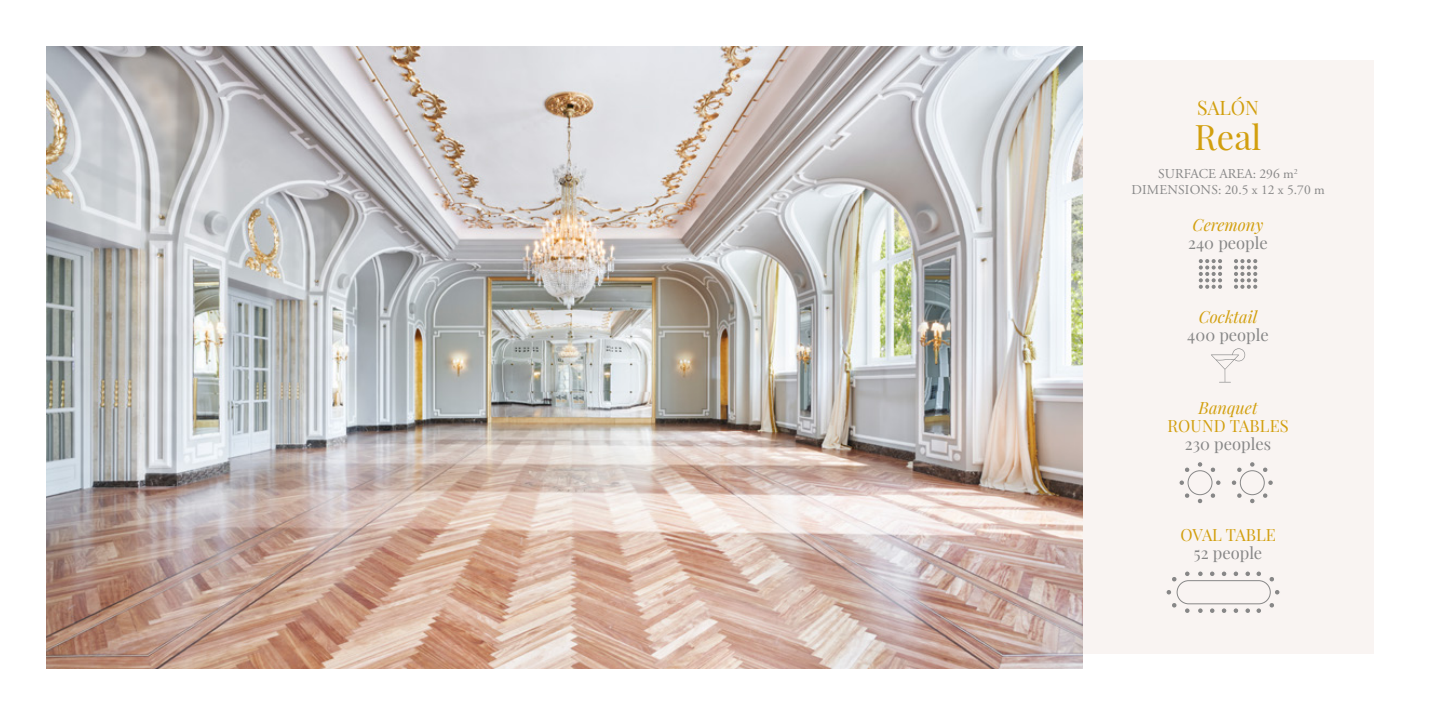
<style>
.page{position:relative;width:1429px;height:715px;background:#fff}
.page>*{position:absolute;margin:0;border:0;box-sizing:border-box;transform-origin:0 0}
.t1{font:34.5px "Playfair Display";color:#d29f0e}
.t2{font:19.5px "Playfair Display";letter-spacing:-.005em;color:#d29f0e}
.t3{font:16.5px "Playfair Display";color:#878787}
.t4{font:italic 16.5px "Playfair Display";color:#d29f0e}
.t5{font:16.5px "Playfair Display";letter-spacing:.005em;color:#d29f0e}
.t6{font:13.5px/16.2px "Adobe Garamond Pro";color:#878787;text-align:center}
</style>
<div class="page">
<div style="left:1061px;top:61px;width:312px;height:593px;background:#f9f4f2"></div>
<div style="left:1196px;top:460px;width:7px;height:8px;border:2px solid #f9f4f2;border-radius:50%"></div>
<div style="left:1248px;top:460px;width:8px;height:8px;border:2px solid #f9f4f2;border-radius:50%"></div>
<div style="left:1214px;top:479px;width:8px;height:7px;border:2px solid #f9f4f2;border-radius:50%"></div>
<div style="left:1178px;top:479px;width:7px;height:7px;border:2px solid #f9f4f2;border-radius:50%"></div>
<div style="left:1267px;top:479px;width:7px;height:7px;border:2px solid #f9f4f2;border-radius:50%"></div>
<div style="left:1230px;top:479px;width:7px;height:7px;border:2px solid #f9f4f2;border-radius:50%"></div>
<svg style="left:1179px;top:461px;width:42px;height:43px"></svg>
<svg style="left:1231px;top:461px;width:42px;height:43px"></svg>
<div style="left:1176px;top:580px;width:94px;height:24px;border:1px solid #878787;border-radius:12px"></div>
<div style="left:1183px;top:569px;width:8px;height:8px;border:2px solid #f9f4f2;border-radius:50%"></div>
<div style="left:1196px;top:569px;width:8px;height:8px;border:2px solid #f9f4f2;border-radius:50%"></div>
<div style="left:1208px;top:569px;width:8px;height:8px;border:2px solid #f9f4f2;border-radius:50%"></div>
<div style="left:1220px;top:569px;width:8px;height:8px;border:2px solid #f9f4f2;border-radius:50%"></div>
<div style="left:1232px;top:569px;width:7px;height:8px;border:2px solid #f9f4f2;border-radius:50%"></div>
<svg style="left:1233px;top:570px;width:15px;height:6px"></svg>
<div style="left:1244px;top:569px;width:7px;height:8px;border:2px solid #f9f4f2;border-radius:50%"></div>
<div style="left:1255px;top:570px;width:7px;height:6px;background:#878787;border-radius:50%"></div>
<div style="left:1255px;top:569px;width:7px;height:8px;border:2px solid #f9f4f2;border-radius:50%"></div>
<div style="left:1183px;top:606px;width:8px;height:8px;border:2px solid #f9f4f2;border-radius:50%"></div>
<div style="left:1196px;top:606px;width:8px;height:8px;border:2px solid #f9f4f2;border-radius:50%"></div>
<div style="left:1208px;top:606px;width:8px;height:8px;border:2px solid #f9f4f2;border-radius:50%"></div>
<div style="left:1220px;top:606px;width:8px;height:8px;border:2px solid #f9f4f2;border-radius:50%"></div>
<div style="left:1232px;top:606px;width:7px;height:8px;border:2px solid #f9f4f2;border-radius:50%"></div>
<svg style="left:1233px;top:607px;width:15px;height:6px"></svg>
<div style="left:1244px;top:606px;width:7px;height:8px;border:2px solid #f9f4f2;border-radius:50%"></div>
<div style="left:1255px;top:607px;width:7px;height:6px;background:#878787;border-radius:50%"></div>
<div style="left:1255px;top:606px;width:7px;height:8px;border:2px solid #f9f4f2;border-radius:50%"></div>
<svg style="left:1266px;top:577px;width:8px;height:6px"></svg>
<div style="left:1273px;top:588px;width:8px;height:7px;border:2px solid #f9f4f2;border-radius:50%"></div>
<div style="left:1165px;top:588px;width:7px;height:7px;border:2px solid #f9f4f2;border-radius:50%"></div>
<svg style="left:1267px;top:589px;width:13px;height:19px"></svg>
<svg style="left:1166px;top:570px;width:24px;height:43px"></svg>
<div style="left:1197px;top:257px;width:7px;height:7px;border:2px solid #f9f4f2;border-radius:50%"></div>
<div style="left:1232px;top:257px;width:7px;height:7px;border:2px solid #f9f4f2;border-radius:50%"></div>
<div style="left:1197px;top:264px;width:7px;height:7px;border:2px solid #f9f4f2;border-radius:50%"></div>
<div style="left:1232px;top:264px;width:7px;height:7px;border:2px solid #f9f4f2;border-radius:50%"></div>
<div style="left:1197px;top:270px;width:7px;height:7px;border:2px solid #f9f4f2;border-radius:50%"></div>
<div style="left:1232px;top:270px;width:7px;height:7px;border:2px solid #f9f4f2;border-radius:50%"></div>
<div style="left:1197px;top:277px;width:7px;height:7px;border:2px solid #f9f4f2;border-radius:50%"></div>
<div style="left:1232px;top:277px;width:7px;height:7px;border:2px solid #f9f4f2;border-radius:50%"></div>
<div style="left:1197px;top:283px;width:7px;height:7px;border:2px solid #f9f4f2;border-radius:50%"></div>
<div style="left:1232px;top:283px;width:7px;height:7px;border:2px solid #f9f4f2;border-radius:50%"></div>
<div style="left:1203px;top:257px;width:8px;height:7px;border:2px solid #f9f4f2;border-radius:50%"></div>
<div style="left:1239px;top:257px;width:7px;height:7px;border:2px solid #f9f4f2;border-radius:50%"></div>
<div style="left:1203px;top:283px;width:8px;height:7px;border:2px solid #f9f4f2;border-radius:50%"></div>
<div style="left:1239px;top:283px;width:7px;height:7px;border:2px solid #f9f4f2;border-radius:50%"></div>
<div style="left:1210px;top:257px;width:7px;height:7px;border:2px solid #f9f4f2;border-radius:50%"></div>
<div style="left:1245px;top:257px;width:7px;height:7px;border:2px solid #f9f4f2;border-radius:50%"></div>
<div style="left:1210px;top:283px;width:7px;height:7px;border:2px solid #f9f4f2;border-radius:50%"></div>
<div style="left:1245px;top:283px;width:7px;height:7px;border:2px solid #f9f4f2;border-radius:50%"></div>
<div style="left:1216px;top:257px;width:7px;height:7px;border:2px solid #f9f4f2;border-radius:50%"></div>
<div style="left:1251px;top:257px;width:8px;height:7px;border:2px solid #f9f4f2;border-radius:50%"></div>
<div style="left:1251px;top:264px;width:8px;height:7px;border:2px solid #f9f4f2;border-radius:50%"></div>
<div style="left:1251px;top:270px;width:8px;height:7px;border:2px solid #f9f4f2;border-radius:50%"></div>
<div style="left:1251px;top:277px;width:8px;height:7px;border:2px solid #f9f4f2;border-radius:50%"></div>
<svg style="left:1198px;top:258px;width:25px;height:31px"></svg>
<div style="left:1216px;top:283px;width:7px;height:7px;border:2px solid #f9f4f2;border-radius:50%"></div>
<svg style="left:1233px;top:258px;width:25px;height:31px"></svg>
<div style="left:1251px;top:283px;width:8px;height:7px;border:2px solid #f9f4f2;border-radius:50%"></div>
<svg style="left:1211px;top:348px;width:34px;height:34px"></svg>
<img style="left:47px;top:47px;width:1035px;height:621px">
<h2 class="t2" style="left:1197px;top:95px;width:63px">SALÓN</h2>
<h1 class="t1" style="left:1194px;top:115px;width:68px">Real</h1>
<p class="t6" style="left:1131px;top:166px;width:195px">SURFACE AREA: 296 m<sup>2<br></sup>DIMENSIONS: 20.5 x 12 x 5.70 m</p>
<p class="t4" style="left:1192px;top:214px;width:72px">Ceremony</p>
<p class="t3" style="left:1188px;top:233px;width:81px">240 people</p>
<p class="t4" style="left:1199px;top:305px;width:60px">Cocktail</p>
<p class="t3" style="left:1187px;top:324px;width:83px">400 people</p>
<p class="t4" style="left:1198px;top:397px;width:60px">Banquet</p>
<p class="t5" style="left:1167px;top:415px;width:123px">ROUND TABLES</p>
<p class="t3" style="left:1185px;top:433px;width:88px">230 peoples</p>
<p class="t5" style="left:1180px;top:524px;width:97px">OVAL TABLE</p>
<p class="t3" style="left:1194px;top:542px;width:70px">52 people</p>
</div>
